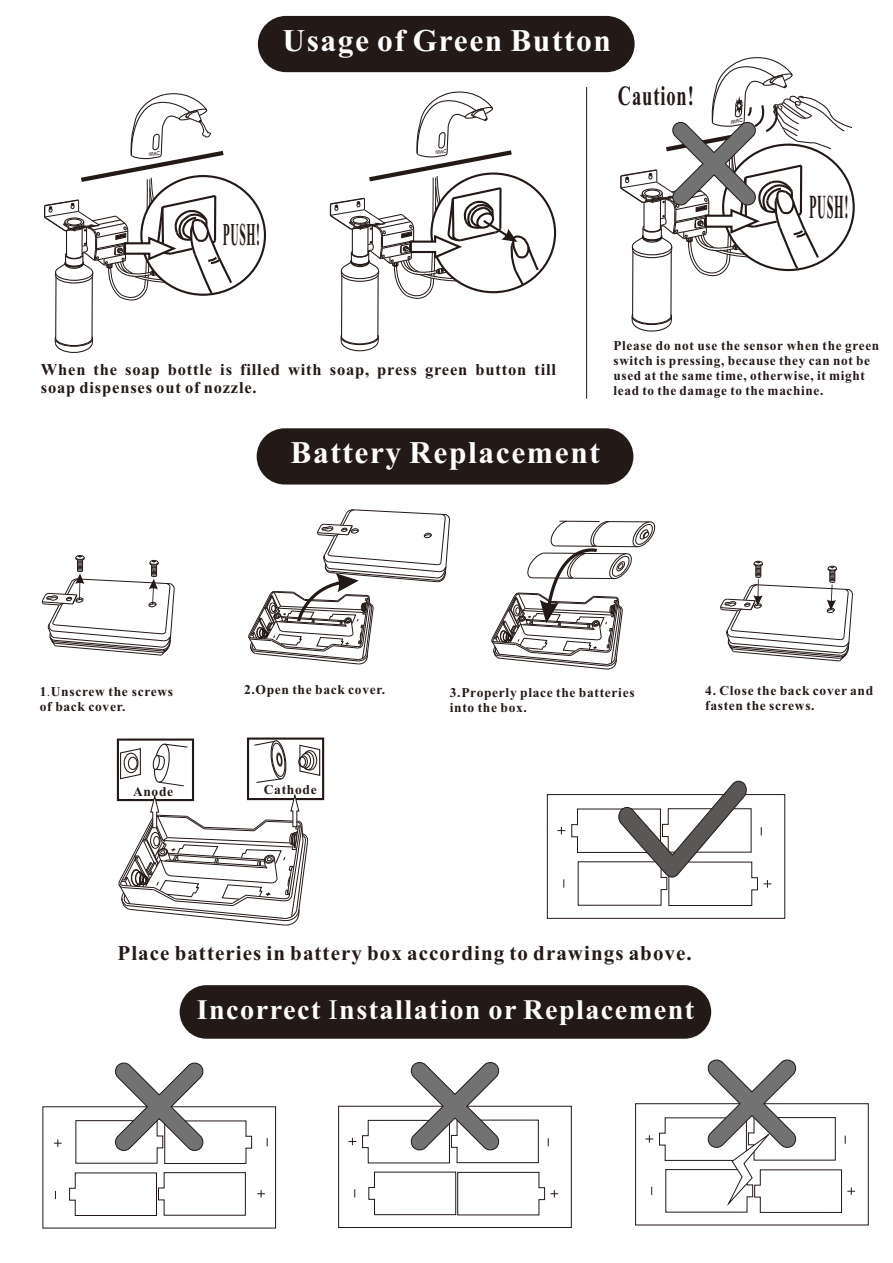
<style>
.page{position:relative;width:893px;height:1263px;background:#fff}
.page>*{position:absolute;margin:0;border:0;box-sizing:border-box;transform-origin:0 0}
.t1{font:700 33.45px "Times New Roman";color:#231916;scale:.37 1}
.t2{font:700 31.65px "Times New Roman";color:#231916;scale:.37 1}
.t3{font:700 31.5px "Times New Roman";letter-spacing:.05em;color:#fff}
.t4{font:700 28.2px "Times New Roman";letter-spacing:.05em;color:#fff}
.t5{font:700 27.9px "Times New Roman";letter-spacing:.05em;color:#231916;scale:.66 1}
.t6{font:700 21px "Times New Roman";letter-spacing:.05em;color:#231916}
.t7{font:700 16.5px/18.3px "Times New Roman";letter-spacing:.05em;color:#231916}
.t8{font:700 13.5px/15px "Times New Roman";letter-spacing:.05em;color:#231916}
.s1{font-family:"Adobe Fangsong Std";font-weight:400}
.s2{font-weight:400}
</style>
<div class="page">
<div style="left:257px;top:428px;width:376px;height:56px;background:#231916;border-radius:28px"></div>
<div style="left:635px;top:1103px;width:234px;height:122px;border:1px solid #231916"></div>
<div style="left:338px;top:1106px;width:234px;height:122px;border:1px solid #231916"></div>
<svg style="left:69px;top:1172px;width:177px;height:44px"></svg>
<svg style="left:54px;top:1139px;width:8px;height:8px"></svg>
<svg style="left:257px;top:1190px;width:8px;height:7px"></svg>
<svg style="left:349px;top:1138px;width:7px;height:7px"></svg>
<svg style="left:75px;top:1062px;width:177px;height:102px"></svg>
<svg style="left:362px;top:1062px;width:177px;height:102px"></svg>
<svg style="left:645px;top:1135px;width:8px;height:8px"></svg>
<svg style="left:659px;top:1059px;width:196px;height:154px"></svg>
<svg style="left:368px;top:1171px;width:190px;height:45px"></svg>
<hr style="left:91px;top:277px;width:2px;height:62px;background:#231916">
<hr style="left:55px;top:277px;width:2px;height:62px;background:#231916">
<svg style="left:54px;top:336px;width:40px;height:17px"></svg>
<div style="left:140px;top:175px;width:126px;height:121px;background:#fff;border:2px solid #231916;border-radius:50%"></div>
<hr style="left:377px;top:275px;width:2px;height:63px;background:#231916">
<hr style="left:341px;top:275px;width:1px;height:62px;background:#231916">
<svg style="left:340px;top:334px;width:39px;height:18px"></svg>
<svg style="left:430px;top:172px;width:126px;height:121px"></svg>
<div style="left:180px;top:985px;width:531px;height:54px;background:#231916;border-radius:27px"></div>
<div style="left:258px;top:16px;width:377px;height:56px;background:#231916;border-radius:28px"></div>
<hr style="left:670px;top:251px;width:2px;height:66px;background:#231916">
<hr style="left:632px;top:251px;width:1px;height:66px;background:#231916">
<svg style="left:631px;top:313px;width:41px;height:19px"></svg>
<hr style="left:586px;top:87px;width:1px;height:312px;background:#231916">
<svg style="left:42px;top:555px;width:133px;height:101px"></svg>
<svg style="left:720px;top:560px;width:133px;height:102px"></svg>
<div style="left:547px;top:794px;width:238px;height:125px;border:1px solid #231916"></div>
<svg style="left:557px;top:827px;width:8px;height:7px"></svg>
<svg style="left:248px;top:509px;width:202px;height:156px"></svg>
<svg style="left:571px;top:780px;width:200px;height:126px"></svg>
<svg style="left:491px;top:520px;width:165px;height:150px"></svg>
<div style="left:117px;top:738px;width:77px;height:63px;border:2px solid #231916"></div>
<div style="left:247px;top:737px;width:77px;height:63px;border:2px solid #231916"></div>
<svg style="left:117px;top:740px;width:204px;height:186px"></svg>
<svg style="left:329px;top:91px;width:211px;height:214px"></svg>
<svg style="left:44px;top:93px;width:190px;height:214px"></svg>
<svg style="left:620px;top:53px;width:233px;height:230px"></svg>
<h3 class="t3" style="left:282px;top:30px;width:330px">Usage of Green Button</h3>
<h3 class="t5" style="left:618px;top:86px;width:117px">Caution!</h3>
<h2 class="t2" style="left:223px;top:224px;width:102px">PUSH!</h2>
<h1 class="t1" style="left:809px;top:195px;width:108px">PUSH!</h1>
<p class="t7" style="left:41px;top:362px;width:517px">When the soap bottle is filled with soap, press green button till soap dispenses out of nozzle.</p>
<p class="t8" style="left:613px;top:339px;width:267px">Please do not use the sensor when the green switch is pressing, because they can not be used at the same time, otherwise, it might lead to the damage to the machine.</p>
<h3 class="t3" style="left:290px;top:442px;width:311px">Battery Replacement</h3>
<p class="t8" style="left:40px;top:685px;width:135px;line-height:15.6px">1<span class="s1">.</span>Unscrew the screws of back cover.</p>
<p class="t8" style="left:244px;top:684px;width:143px">2.Open the back cover.</p>
<p class="t8" style="left:450px;top:686px;width:186px">3.Properly place the batteries into the box.</p>
<p class="t8" style="left:705px;top:684px;width:170px">4. Close the back cover and fasten the screws.</p>
<p class="t8" style="left:133px;top:785px;width:42px">Anode</p>
<p class="t8" style="left:264px;top:783px;width:54px">Cathode</p>
<h3 class="t6" style="left:117px;top:945px;width:576px">Place batteries in battery box according to drawings above.</h3>
<h3 class="t4" style="left:197px;top:999px;width:499px">Incorrect <span class="s2">I</span>nstallation or Replacement</h3>
</div>
